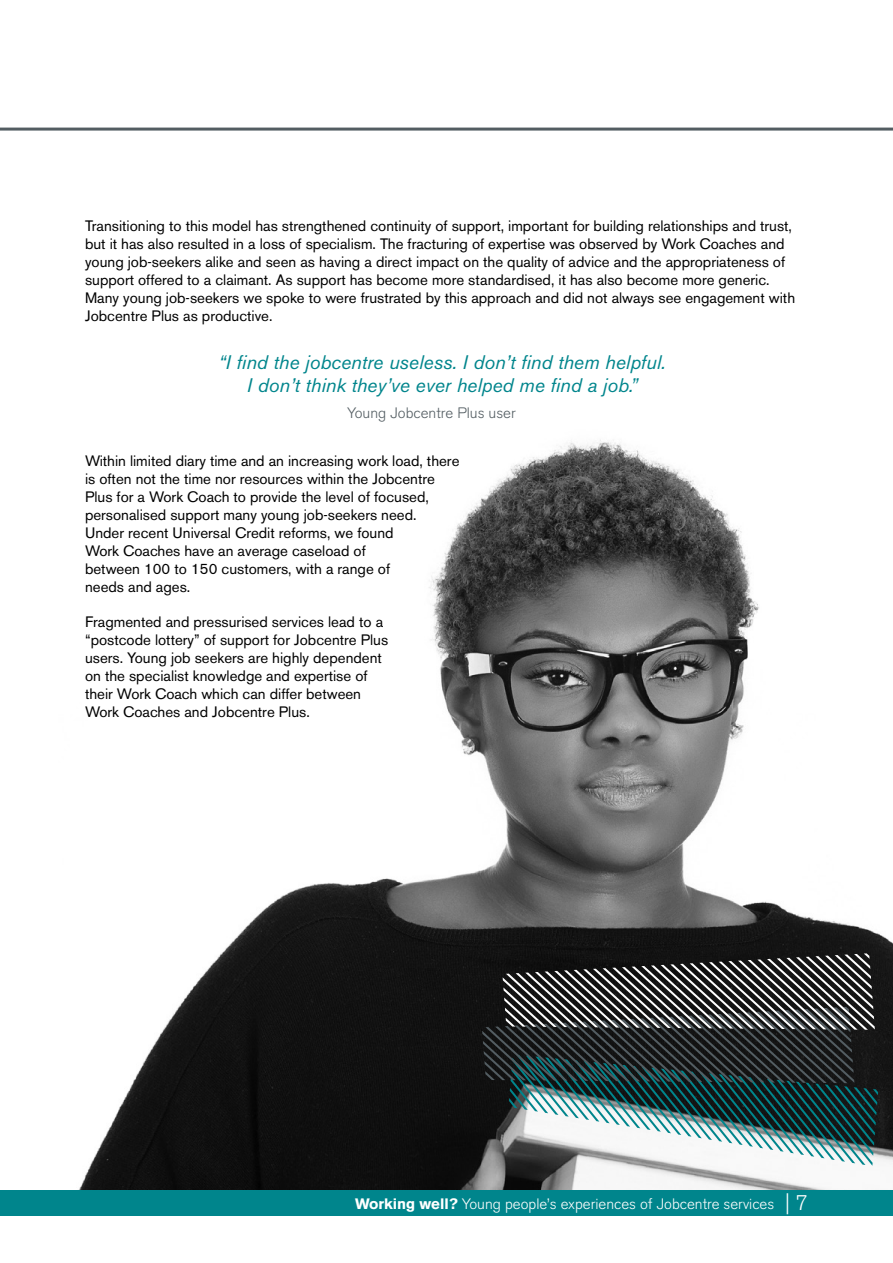
<style>
.page{position:relative;width:893px;height:1263px;background:#fff}
.page>*{position:absolute;margin:0;border:0;box-sizing:border-box;transform-origin:0 0}
.t1{font:italic 19.5px/22.5px "Akzidenz Grotesk BE";color:#00858c;text-align:center}
.t2{font:15px/18px "Akzidenz Grotesk BE";color:#000}
.t3{font:300 15px "Akzidenz Grotesk BE";color:#fff}
.t4{font:300 15px "Akzidenz Grotesk BE";color:#535d62}
.s1{font-weight:700}
.s2{font-size:21px}
</style>
<div class="page">
<hr style="left:0;top:128px;width:893px;height:3px;background:#535d62">
<img style="left:0;top:439px;width:893px;height:752px">
<div style="left:0;top:1191px;width:893px;height:25px;background:#00858c"></div>
<svg style="left:482px;top:953px;width:396px;height:213px"></svg>
<p class="t2" style="left:85px;top:217px;width:712px">Transitioning to this model has strengthened continuity of support, important for building relationships and trust, but it has also resulted in a loss of specialism. The fracturing of expertise was observed by Work Coaches and young job-seekers alike and seen as having a direct impact on the quality of advice and the appropriateness of support offered to a claimant. As support has become more standardised, it has also become more generic.<br>Many young job-seekers we spoke to were frustrated by this approach and did not always see engagement with Jobcentre Plus as productive.</p>
<h1 class="t1" style="left:219px;top:351px;width:448px">“I find the jobcentre useless. I don’t find them helpful.<br>I don’t think they’ve ever helped me find a job.”</h1>
<p class="t4" style="left:347px;top:404px;width:170px">Young Jobcentre Plus user</p>
<p class="t2" style="left:85px;top:452px;width:376px">Within limited diary time and an increasing work load, there is often not the time nor resources within the Jobcentre Plus for a Work Coach to provide the level of focused, personalised support many young job-seekers need.<br>Under recent Universal Credit reforms, we found<br>Work Coaches have an average caseload of<br>between 100 to 150 customers, with a range of<br>needs and ages.</p>
<p class="t2" style="left:85px;top:613px;width:305px">Fragmented and pressurised services lead to a “postcode lottery” of support for Jobcentre Plus users. Young job seekers are highly dependent on the specialist knowledge and expertise of their Work Coach which can differ between Work Coaches and Jobcentre Plus.</p>
<p class="t3" style="left:355px;top:1195px;width:454px"><span class="s1">Working well?</span> Young people’s experiences of Jobcentre services <span class="s2">| 7</span></p>
</div>
